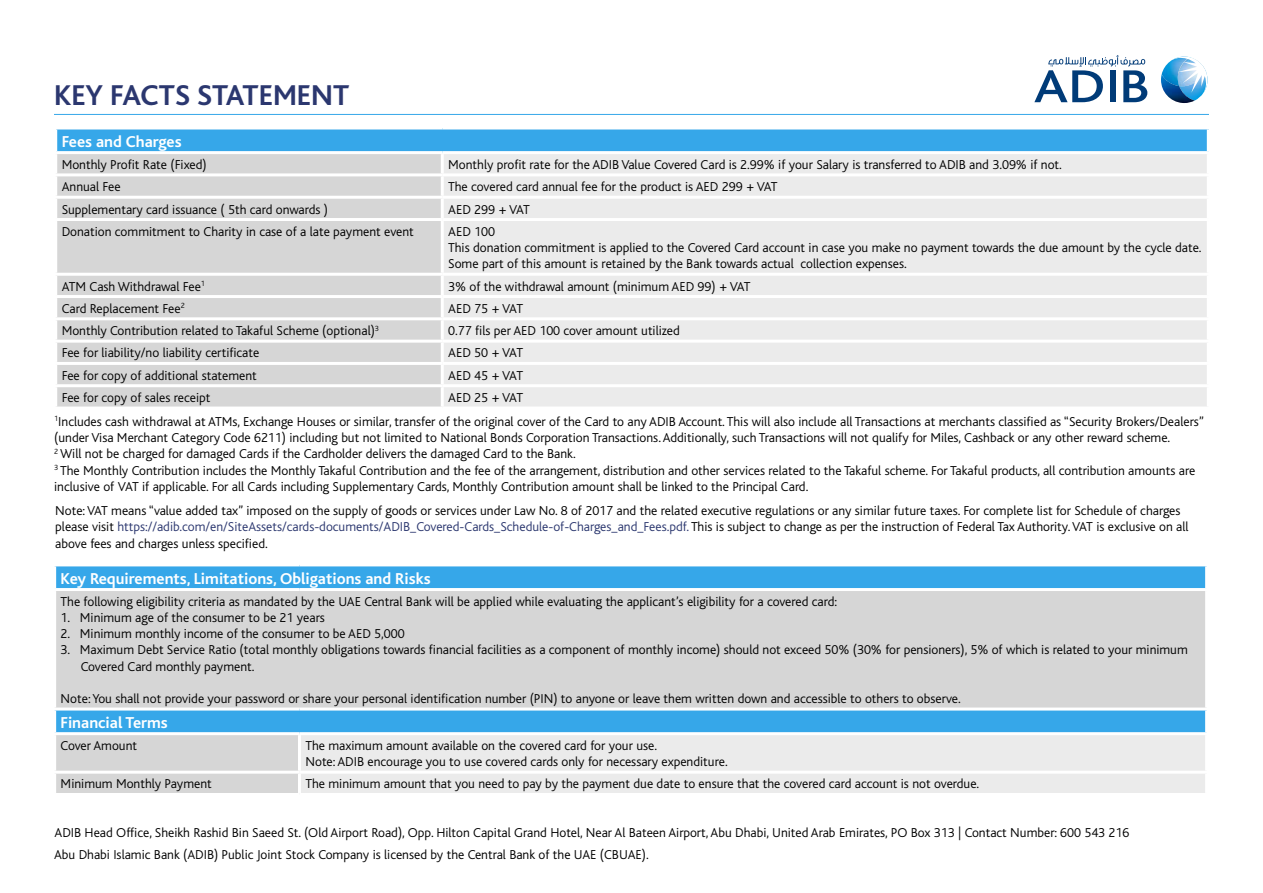
<style>
.page{position:relative;width:1263px;height:893px;background:#fff}
.page>*{position:absolute;margin:0;border:0;box-sizing:border-box;transform-origin:0 0}
.t1{font:700 30px "Bliss";color:#2b376f}
.t2{font:700 16.5px "Bliss";color:#fff}
.t3{font:300 13.5px/16.2px "Bliss";color:#000}
.s1{color:#2b376f}
</style>
<div class="page">
<img style="left:1162px;top:61px;width:9px;height:13px">
<img style="left:1161px;top:74px;width:33px;height:29px">
<svg style="left:1171px;top:56px;width:37px;height:45px"></svg>
<svg style="left:1034px;top:55px;width:113px;height:47px"></svg>
<hr style="left:54px;top:114px;width:1155px;height:1px;background:#36a7e9">
<div style="left:56px;top:566px;width:1149px;height:22px;background:#36a7e9"></div>
<svg style="left:56px;top:591px;width:1149px;height:202px;background:#bfcfd8"></svg>
<div style="left:301px;top:735px;width:904px;height:58px;background:#ebebeb"></div>
<hr style="left:53px;top:707px;width:246px;height:3px;background:#fff">
<hr style="left:299px;top:707px;width:909px;height:3px;background:#fff">
<hr style="left:53px;top:732px;width:246px;height:3px;background:#fff">
<hr style="left:299px;top:732px;width:909px;height:3px;background:#fff">
<hr style="left:298px;top:735px;width:3px;height:36px;background:#fff">
<hr style="left:53px;top:771px;width:246px;height:3px;background:#fff">
<hr style="left:299px;top:771px;width:909px;height:3px;background:#fff">
<hr style="left:298px;top:774px;width:3px;height:19px;background:#fff">
<div style="left:56px;top:128px;width:1152px;height:25px;background:#36a7e9"></div>
<div style="left:57px;top:154px;width:384px;height:253px;background:#d6d6d6"></div>
<div style="left:444px;top:154px;width:763px;height:253px;background:#ebebeb"></div>
<hr style="left:54px;top:126px;width:388px;height:3px;background:#fff">
<hr style="left:54px;top:129px;width:3px;height:22px;background:#fff">
<hr style="left:442px;top:126px;width:768px;height:3px;background:#fff">
<hr style="left:1207px;top:129px;width:3px;height:22px;background:#fff">
<hr style="left:54px;top:151px;width:388px;height:3px;background:#fff">
<hr style="left:442px;top:151px;width:768px;height:3px;background:#fff">
<hr style="left:54px;top:173px;width:388px;height:3px;background:#fff">
<hr style="left:442px;top:173px;width:768px;height:3px;background:#fff">
<hr style="left:54px;top:196px;width:388px;height:3px;background:#fff">
<hr style="left:442px;top:196px;width:768px;height:3px;background:#fff">
<hr style="left:54px;top:218px;width:388px;height:3px;background:#fff">
<hr style="left:442px;top:218px;width:768px;height:3px;background:#fff">
<hr style="left:54px;top:273px;width:388px;height:3px;background:#fff">
<hr style="left:442px;top:273px;width:768px;height:3px;background:#fff">
<hr style="left:54px;top:295px;width:388px;height:3px;background:#fff">
<hr style="left:442px;top:295px;width:768px;height:3px;background:#fff">
<hr style="left:54px;top:317px;width:388px;height:3px;background:#fff">
<hr style="left:442px;top:317px;width:768px;height:3px;background:#fff">
<hr style="left:54px;top:340px;width:388px;height:3px;background:#fff">
<hr style="left:442px;top:340px;width:768px;height:3px;background:#fff">
<hr style="left:54px;top:362px;width:388px;height:3px;background:#fff">
<hr style="left:442px;top:362px;width:768px;height:3px;background:#fff">
<hr style="left:54px;top:384px;width:388px;height:3px;background:#fff">
<hr style="left:442px;top:384px;width:768px;height:3px;background:#fff">
<h1 class="t1" style="left:54px;top:79px;width:297px">KEY FACTS STATEMENT</h1>
<p class="t2" style="left:62px;top:133px;width:121px">Fees and Charges</p>
<p class="t3" style="left:62px;top:157px;width:147px">Monthly Profit Rate (Fixed)</p>
<p class="t3" style="left:448px;top:157px;width:615px">Monthly profit rate for the ADIB Value Covered Card is 2.99% if your Salary is transferred to ADIB and 3.09% if not.</p>
<p class="t3" style="left:62px;top:179px;width:60px">Annual Fee</p>
<p class="t3" style="left:448px;top:179px;width:331px">The covered card annual fee for the product is AED 299 + VAT</p>
<p class="t3" style="left:62px;top:201px;width:268px">Supplementary card issuance ( 5th card onwards )</p>
<p class="t3" style="left:448px;top:201px;width:83px">AED 299 + VAT</p>
<p class="t3" style="left:62px;top:224px;width:354px">Donation commitment to Charity in case of a late payment event</p>
<p class="t3" style="left:448px;top:224px;width:755px">AED 100<br>This donation commitment is applied to the Covered Card account in case you make no payment towards the due amount by the cycle date.<br>Some part of this amount is retained by the Bank towards actual collection expenses.</p>
<p class="t3" style="left:62px;top:278px;width:145px">ATM Cash Withdrawal Fee<sup>1</sup></p>
<p class="t3" style="left:448px;top:278px;width:304px">3% of the withdrawal amount (minimum AED 99) + VAT</p>
<p class="t3" style="left:62px;top:301px;width:125px">Card Replacement Fee<sup>2</sup></p>
<p class="t3" style="left:448px;top:301px;width:76px">AED 75 + VAT</p>
<p class="t3" style="left:62px;top:323px;width:319px">Monthly Contribution related to Takaful Scheme (optional)<sup>3</sup></p>
<p class="t3" style="left:448px;top:323px;width:233px">0.77 fils per AED 100 cover amount utilized</p>
<p class="t3" style="left:62px;top:345px;width:199px">Fee for liability/no liability certificate</p>
<p class="t3" style="left:448px;top:345px;width:76px">AED 50 + VAT</p>
<p class="t3" style="left:62px;top:367px;width:197px">Fee for copy of additional statement</p>
<p class="t3" style="left:448px;top:367px;width:76px">AED 45 + VAT</p>
<p class="t3" style="left:62px;top:390px;width:150px">Fee for copy of sales receipt</p>
<p class="t3" style="left:448px;top:390px;width:76px">AED 25 + VAT</p>
<p class="t3" style="left:54px;top:414px;width:1151px"><sup>1</sup>Includes cash withdrawal at ATMs, Exchange Houses or similar, transfer of the original cover of the Card to any ADIB Account. This will also include all Transactions at merchants classified as “Security Brokers/Dealers” (under Visa Merchant Category Code 6211) including but not limited to National Bonds Corporation Transactions. Additionally, such Transactions will not qualify for Miles, Cashback or any other reward scheme.<br><sup>2</sup> Will not be charged for damaged Cards if the Cardholder delivers the damaged Card to the Bank.<br><sup>3</sup> The Monthly Contribution includes the Monthly Takaful Contribution and the fee of the arrangement, distribution and other services related to the Takaful scheme. For Takaful products, all contribution amounts are inclusive of VAT if applicable. For all Cards including Supplementary Cards, Monthly Contribution amount shall be linked to the Principal Card.</p>
<p class="t3" style="left:55px;top:503px;width:1135px">Note: VAT means “value added tax” imposed on the supply of goods or services under Law No. 8 of 2017 and the related executive regulations or any similar future taxes. For complete list for Schedule of charges please visit <span class="s1">https://adib.com/en/SiteAssets/cards-documents/ADIB_Covered-Cards_Schedule-of-Charges_and_Fees.pdf.</span> This is subject to change as per the instruction of Federal Tax Authority. VAT is exclusive on all above fees and charges unless specified.</p>
<p class="t2" style="left:61px;top:570px;width:371px">Key Requirements, Limitations, Obligations and Risks</p>
<p class="t3" style="left:61px;top:594px;width:778px">The following eligibility criteria as mandated by the UAE Central Bank will be applied while evaluating the applicant’s eligibility for a covered card:</p>
<p class="t3" style="left:61px;top:610px;width:266px">1. Minimum age of the consumer to be 21 years</p>
<p class="t3" style="left:61px;top:626px;width:346px">2. Minimum monthly income of the consumer to be AED 5,000</p>
<p class="t3" style="left:81px;top:642px;width:1108px;text-indent:-20px">3. Maximum Debt Service Ratio (total monthly obligations towards financial facilities as a component of monthly income) should not exceed 50% (30% for pensioners), 5% of which is related to your minimum<br>Covered Card monthly payment.</p>
<p class="t3" style="left:61px;top:691px;width:902px">Note: You shall not provide your password or share your personal identification number (PIN) to anyone or leave them written down and accessible to others to observe.</p>
<p class="t2" style="left:61px;top:714px;width:109px">Financial Terms</p>
<p class="t3" style="left:61px;top:738px;width:78px">Cover Amount</p>
<p class="t3" style="left:305px;top:738px;width:424px">The maximum amount available on the covered card for your use.<br>Note: ADIB encourage you to use covered cards only for necessary expenditure.</p>
<p class="t3" style="left:61px;top:776px;width:153px">Minimum Monthly Payment</p>
<p class="t3" style="left:305px;top:776px;width:675px">The minimum amount that you need to pay by the payment due date to ensure that the covered card account is not overdue.</p>
<p class="t3" style="left:55px;top:825px;width:1076px">ADIB Head Office, Sheikh Rashid Bin Saeed St. (Old Airport Road), Opp. Hilton Capital Grand Hotel, Near Al Bateen Airport, Abu Dhabi, United Arab Emirates, PO Box 313 | Contact Number: 600 543 216</p>
<p class="t3" style="left:54px;top:847px;width:596px">Abu Dhabi Islamic Bank (ADIB) Public Joint Stock Company is licensed by the Central Bank of the UAE (CBUAE).</p>
</div>
